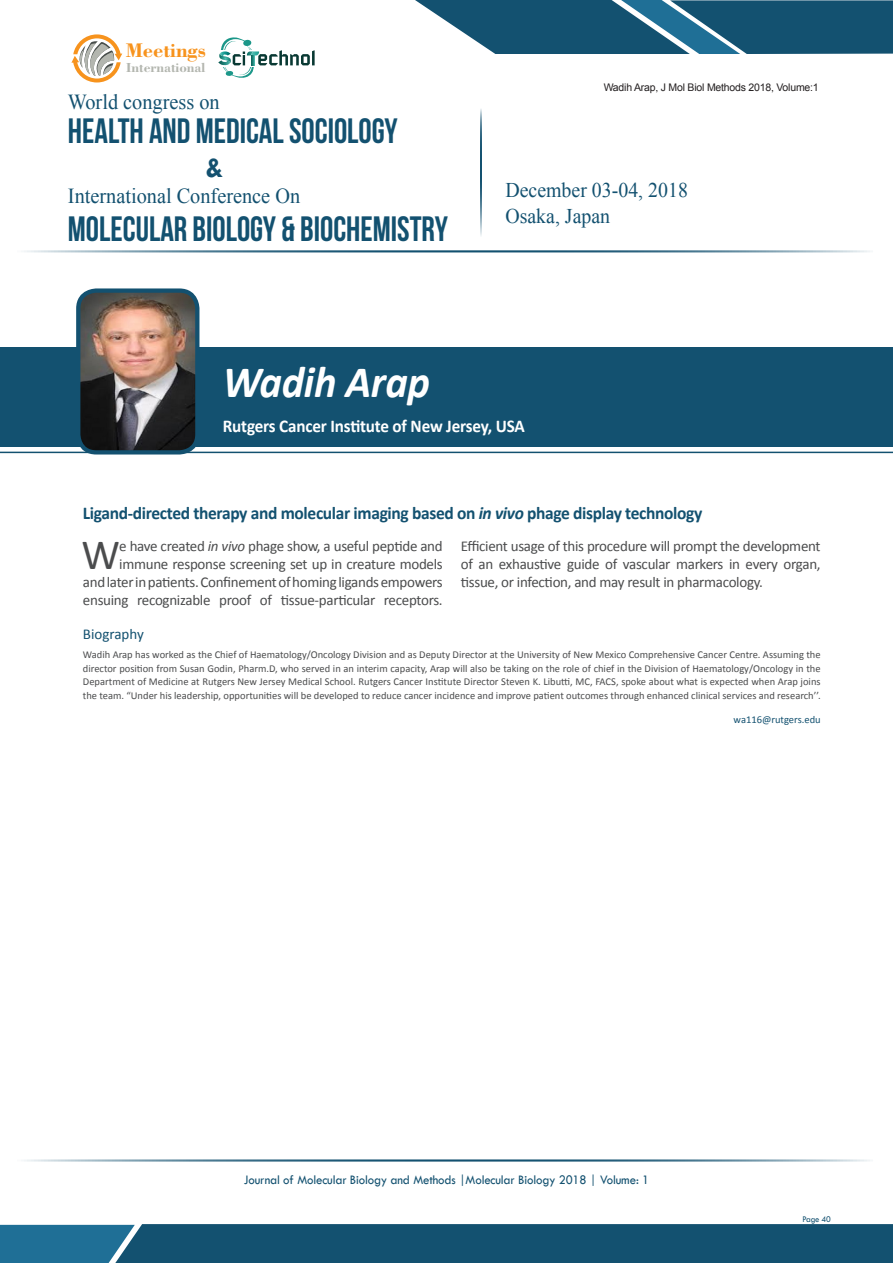
<style>
.page{position:relative;width:893px;height:1263px;background:#fff}
.page>*{position:absolute;margin:0;border:0;box-sizing:border-box;transform-origin:0 0}
.t1{font:italic 700 45px "Calibri";letter-spacing:-.01em;color:#fff;scale:.95 1}
.Abstract{font:43.35px "Calibri";color:#4b4c4d}
.t2{font:35.1px "Bebas Neue";color:#135170;scale:.95 1}
.t3{font:700 29.85px "Tw Cen";color:#135170;scale:.95 1}
.t4{font:21.3px "Times New Roman";color:#135170;scale:.95 1}
.t5{font:20.85px/26px "Times New Roman";color:#135170;scale:.95 1}
.t6{font:700 20.85px "Bodoni BT";color:#f7931d}
.t7{font:700 18px "Calibri";letter-spacing:-.02em;color:#135170}
.t8{font:700 18px "Calibri";letter-spacing:-.01em;color:#fff;scale:.95 1}
.Abstract-2{font:15px/18px "Calibri";letter-spacing:-.02em;color:#4b4c4d;text-align:right}
.Bio_Heading{font:15px "Calibri";color:#135170}
.t9{font:700 13.8px "Bodoni BT";color:#b3b6af}
.t10{font:13.5px "Tw Cen";letter-spacing:-.01em;color:#135170;scale:.95 1}
.Biography{font:10.5px/13.5px "Calibri";color:#4b4c4d;text-align:justify}
.t11{font:10.5px "Arial";letter-spacing:-.02em;color:#231f20}
.Mail_ID{font:10.5px "Calibri";color:#135170}
.t12{font:9px "Tw Cen";letter-spacing:-.02em;color:#135170;scale:.95 1}
.s1{font-style:italic}
</style>
<div class="page">
<hr style="left:14px;top:250px;width:859px;height:2px;background:#135170">
<hr style="left:14px;top:1159px;width:859px;height:2px;background:#135170">
<svg style="left:415px;top:0;width:478px;height:54px;background:#316984"></svg>
<svg style="left:0;top:1224px;width:893px;height:39px;background:#175776"></svg>
<svg style="left:71px;top:34px;width:51px;height:48px"></svg>
<hr style="left:480px;top:108px;width:2px;height:129px;background:#135170">
<svg style="left:218px;top:37px;width:97px;height:41px"></svg>
<div style="left:0;top:347px;width:893px;height:100px;background:#135170"></div>
<hr style="left:0;top:452px;width:893px;height:1px;background:#135170">
<img style="left:78px;top:293px;width:119px;height:159px">
<div style="left:76px;top:288px;width:123px;height:166px;border:4px solid #135170;border-radius:18px"></div>
<h3 class="t6" style="left:126px;top:37px;width:82px">Meetings</h3>
<h3 class="t9" style="left:126px;top:59px;width:81px">International</h3>
<h3 class="t4" style="left:68px;top:88px;width:161px">World congress on</h3>
<h3 class="t2" style="left:68px;top:111px;width:349px">HEALTH AND MEDICAL SOCIOLOGY</h3>
<h3 class="t3" style="left:206px;top:149px;width:20px">&amp;</h3>
<h3 class="t4" style="left:68px;top:182px;width:246px">International Conference On</h3>
<h3 class="t2" style="left:68px;top:209px;width:402px">MOLECULAR BIOLOGY &amp; BIOCHEMISTRY</h3>
<p class="t11" style="left:604px;top:81px;width:217px">Wadih Arap, J Mol Biol Methods 2018, Volume:1</p>
<h3 class="t5" style="left:505px;top:176px;width:194px">December 03-04, 2018<br>Osaka, Japan</h3>
<p class="t1" style="left:223px;top:354px;width:220px">Wadih Arap</p>
<p class="t8" style="left:223px;top:415px;width:319px">Rutgers Cancer Institute of New Jersey, USA</p>
<p class="t7" style="left:83px;top:501px;width:621px">Ligand-directed therapy and molecular imaging based on <span class="s1">in vivo</span> phage display technology</p>
<p class="Abstract-2" style="left:83px;top:537px;width:361px">e have created <span class="s1">in vivo</span> phage show, a useful peptide and immune response screening set up in creature models<br>and later in patients. Confinement of homing ligands empowers ensuing recognizable proof of tissue-particular receptors.</p>
<p class="Abstract-2" style="left:461px;top:537px;width:361px;text-align:justify">Efficient usage of this procedure will prompt the development of an exhaustive guide of vascular markers in every organ, tissue, or infection, and may result in pharmacology.</p>
<p class="Bio_Heading" style="left:83px;top:624px;width:62px">Biography</p>
<p class="Biography" style="left:83px;top:648px;width:739px">Wadih Arap has worked as the Chief of Haematology/Oncology Division and as Deputy Director at the University of New Mexico Comprehensive Cancer Centre. Assuming the director position from Susan Godin, Pharm.D, who served in an interim capacity, Arap will also be taking on the role of chief in the Division of Haematology/Oncology in the Department of Medicine at Rutgers New Jersey Medical School. Rutgers Cancer Institute Director Steven K. Libutti, MC, FACS, spoke about what is expected when Arap joins the team. “Under his leadership, opportunities will be developed to reduce cancer incidence and improve patient outcomes through enhanced clinical services and research’’.</p>
<p class="Mail_ID" style="left:734px;top:713px;width:89px">wa116@rutgers.edu</p>
<p class="Abstract" style="left:82px;top:527px;width:40px">W</p>
<p class="t10" style="left:244px;top:1171px;width:428px">Journal of Molecular Biology and Methods |Molecular Biology 2018 | Volume: 1</p>
<p class="t12" style="left:802px;top:1213px;width:32px">Page 40</p>
</div>
